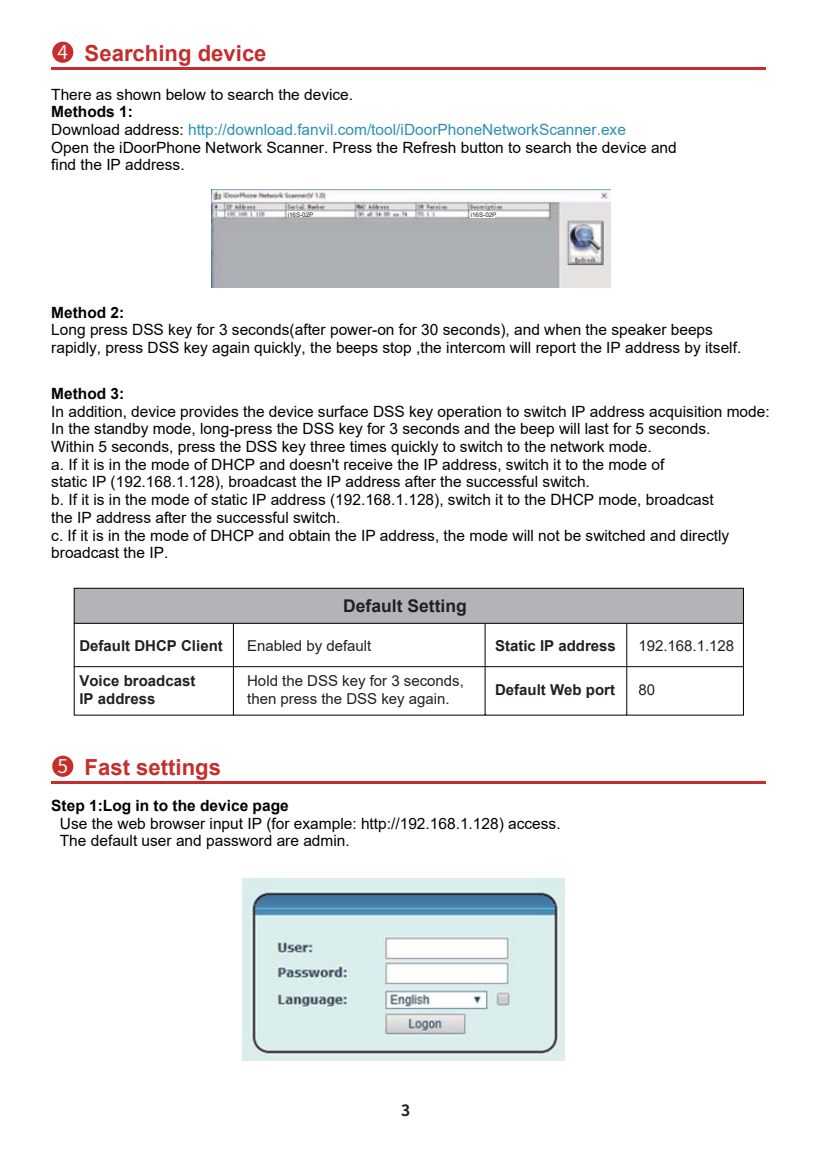
<style>
.page{position:relative;width:815px;height:1149px;background:#fff}
.page>*{position:absolute;margin:0;border:0;box-sizing:border-box;transform-origin:0 0}
.t1{font:700 22px "Arial";color:#c62d2d}
.t2{font:700 17.5px "Arial";color:#231f20}
.t3{font:15.5px/17.8px "Arial";color:#050100}
.t4{font:700 15.5px "Arial";color:#050100}
.t5{font:15px/17.8px "Arial";color:#231f20}
.t6{font:700 15px/17.8px "Arial";color:#231f20}
.t7{font:6.25px "Arial";color:#231f20}
.s1{font-weight:700}
.s2{color:#2b91b4}
</style>
<div class="page">
<hr style="left:51px;top:68px;width:715px;height:2px;background:#c62d2d">
<div style="left:52px;top:42px;width:21px;height:21px;background:#c62d2d;border-radius:50%"></div>
<hr style="left:51px;top:781px;width:715px;height:2px;background:#c62d2d">
<div style="left:52px;top:755px;width:21px;height:21px;background:#c62d2d;border-radius:50%"></div>
<img style="left:211px;top:190px;width:399px;height:97px">
<svg style="left:73px;top:667px;width:671px;height:48px"></svg>
<svg style="left:73px;top:587px;width:671px;height:80px"></svg>
<div style="left:470px;top:211px;width:24px;height:6px;background:#fff"></div>
<div style="left:288px;top:211px;width:16px;height:6px;background:#fff"></div>
<img style="left:242px;top:877px;width:323px;height:184px">
<h1 class="t1" style="left:85px;top:41px;width:183px">Searching device</h1>
<p class="t3" style="left:51px;top:85px;width:303px">There as shown below to search the device.</p>
<p class="t3" style="left:51px;top:103px;width:627px"><span class="s1">Methods 1:<br></span>Download address: <span class="s2">http://download.fanvil.com/tool/iDoorPhoneNetworkScanner.exe<br></span>Open the iDoorPhone Network Scanner. Press the Refresh button to search the device and find the IP address.</p>
<p class="t7" style="left:288px;top:211px;width:27px">i16S-02P</p>
<p class="t7" style="left:471px;top:211px;width:27px">i16S-02P</p>
<p class="t4" style="left:51px;top:303px;width:75px">Method 2:</p>
<p class="t3" style="left:51px;top:321px;width:692px">Long press DSS key for 3 seconds(after power-on for 30 seconds), and when the speaker beeps rapidly, press DSS key again quickly, the beeps stop ,the intercom will report the IP address by itself.</p>
<p class="t4" style="left:51px;top:384px;width:75px">Method 3:</p>
<p class="t3" style="left:51px;top:402px;width:720px">In addition, device provides the device surface DSS key operation to switch IP address acquisition mode:<br>In the standby mode, long-press the DSS key for 3 seconds and the beep will last for 5 seconds.<br>Within 5 seconds, press the DSS key three times quickly to switch to the network mode.<br>a. If it is in the mode of DHCP and doesn't receive the IP address, switch it to the mode of<br>static IP (192.168.1.128), broadcast the IP address after the successful switch.<br>b. If it is in the mode of static IP address (192.168.1.128), switch it to the DHCP mode, broadcast<br>the IP address after the successful switch.<br>c. If it is in the mode of DHCP and obtain the IP address, the mode will not be switched and directly broadcast the IP.</p>
<p class="t6" style="left:79px;top:636px;width:145px">Default DHCP Client</p>
<p class="t6" style="left:79px;top:671px;width:117px">Voice broadcast<br>IP address</p>
<h1 class="t1" style="left:85px;top:754px;width:138px">Fast settings</h1>
<p class="t2" style="left:343px;top:595px;width:125px">Default Setting</p>
<p class="t5" style="left:247px;top:636px;width:126px">Enabled by default</p>
<p class="t5" style="left:247px;top:671px;width:218px">Hold the DSS key for 3 seconds, then press the DSS key again.</p>
<p class="t6" style="left:495px;top:636px;width:122px">Static IP address</p>
<p class="t6" style="left:495px;top:680px;width:121px">Default Web port</p>
<p class="t4" style="left:51px;top:796px;width:239px">Step 1:Log in to the device page</p>
<p class="t3" style="left:60px;top:814px;width:502px">Use the web browser input IP (for example: http://192.168.1.128) access.<br>The default user and password are admin.</p>
<p class="t5" style="left:638px;top:636px;width:97px">192.168.1.128</p>
<p class="t5" style="left:638px;top:680px;width:18px">80</p>
</div>
